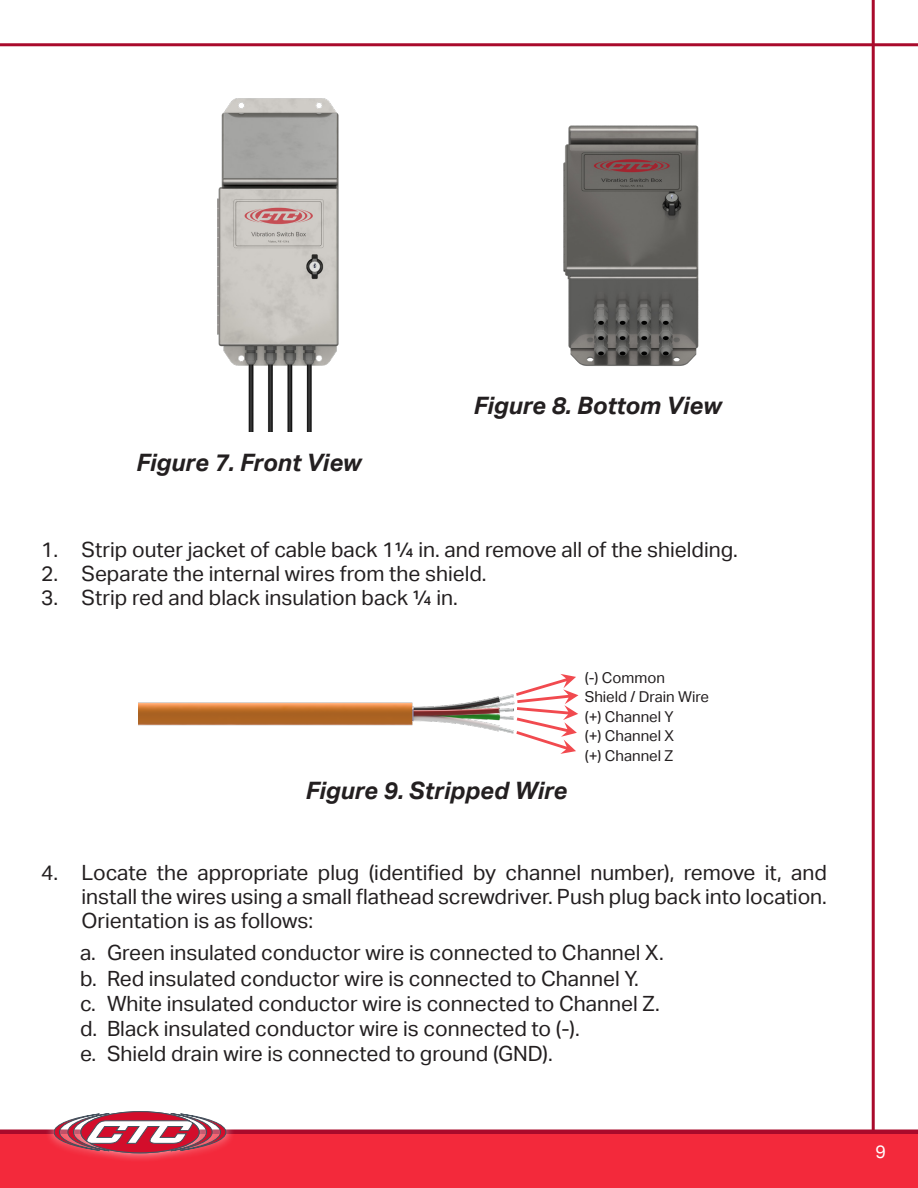
<style>
.page{position:relative;width:918px;height:1188px;background:#fff}
.page>*{position:absolute;margin:0;border:0;box-sizing:border-box;transform-origin:0 0}
.t1{font:italic 700 24px "Aktiv Grotesk";color:#231f20}
.t2{font:21px/24px "Aktiv Grotesk";color:#231f20}
.t3{font:18px "Aktiv Grotesk";color:#fff}
.t4{font:15px "Aktiv Grotesk";color:#231f20}
</style>
<div class="page">
<hr style="left:872px;top:0;width:3px;height:1188px;background:#a90a2b">
<div style="left:0;top:1134px;width:918px;height:54px;background:#f3293b"></div>
<hr style="left:0;top:1130px;width:918px;height:4px;background:#a90a2b">
<div style="left:45px;top:1102px;width:190px;height:61px;background:#fff;opacity:.75"></div>
<svg style="left:54px;top:1112px;width:172px;height:41px"></svg>
<hr style="left:0;top:43px;width:918px;height:3px;background:#a90a2b">
<img style="left:563px;top:125px;width:136px;height:241px">
<img style="left:217px;top:98px;width:122px;height:333px">
<img style="left:139px;top:694px;width:376px;height:40px">
<svg style="left:516px;top:674px;width:62px;height:80px"></svg>
<p class="t1" style="left:136px;top:448px;width:226px">Figure 7. Front View</p>
<p class="t1" style="left:474px;top:392px;width:249px">Figure 8. Bottom View</p>
<p class="t2" style="left:41px;top:538px;width:696px">1. Strip outer jacket of cable back 1¼ in. and remove all of the shielding.</p>
<p class="t2" style="left:41px;top:562px;width:445px">2. Separate the internal wires from the shield.</p>
<p class="t2" style="left:41px;top:586px;width:416px">3. Strip red and black insulation back ¼ in.</p>
<p class="t1" style="left:306px;top:776px;width:263px">Figure 9. Stripped Wire</p>
<p class="t4" style="left:585px;top:669px;width:82px">(-) Common</p>
<p class="t4" style="left:585px;top:688px;width:126px">Shield / Drain Wire</p>
<p class="t4" style="left:585px;top:708px;width:90px">(+) Channel Y</p>
<p class="t4" style="left:585px;top:727px;width:91px">(+) Channel X</p>
<p class="t4" style="left:585px;top:747px;width:90px">(+) Channel Z</p>
<p class="t2" style="left:82px;top:860px;width:747px;text-indent:-40px">4. Locate the appropriate plug (identified by channel number), remove it, and install the wires using a small flathead screwdriver. Push plug back into location.<br>Orientation is as follows:</p>
<p class="t2" style="left:80px;top:941px;width:583px">a. Green insulated conductor wire is connected to Channel X.</p>
<p class="t2" style="left:80px;top:966px;width:559px">b. Red insulated conductor wire is connected to Channel Y.</p>
<p class="t2" style="left:80px;top:992px;width:579px">c. White insulated conductor wire is connected to Channel Z.</p>
<p class="t2" style="left:80px;top:1017px;width:499px">d. Black insulated conductor wire is connected to (-).</p>
<p class="t2" style="left:80px;top:1042px;width:472px">e. Shield drain wire is connected to ground (GND).</p>
<p class="t3" style="left:875px;top:1142px;width:12px">9</p>
</div>
